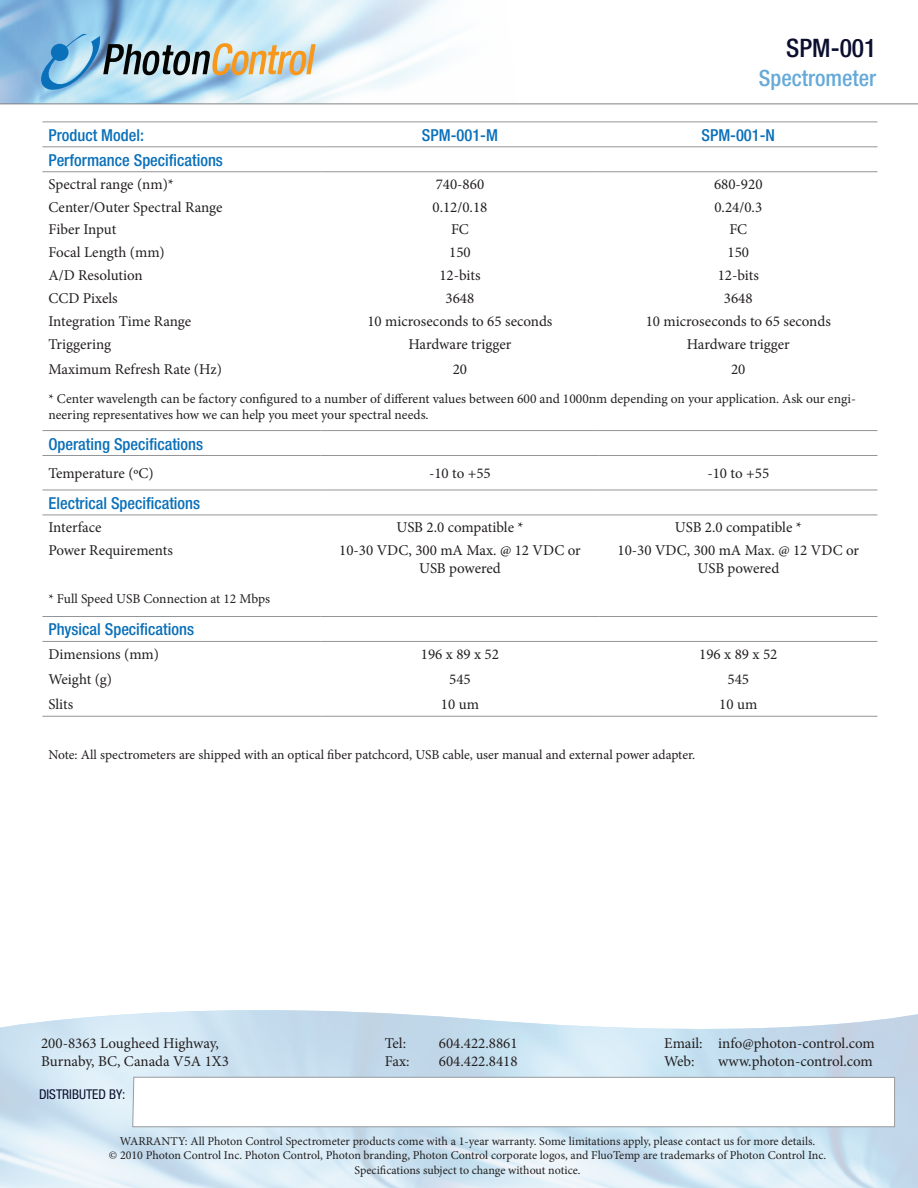
<style>
.page{position:relative;width:918px;height:1188px;background:#fff}
.page>*{position:absolute;margin:0;border:0;box-sizing:border-box;transform-origin:0 0}
.t1{font:500 condensed 25.5px "Helvetica Neue";color:#0b0e2f}
.t2{font:500 condensed 22.5px "Helvetica Neue";color:#67aad7}
.t3{font:500 condensed 16.5px "Helvetica Neue";color:#0a70b9}
.t4{font:15px/18px "Minion Pro";color:#231f20}
.t5{font:13.5px/16.2px "Minion Pro";color:#231f20}
.t6{font:condensed 13.5px "Helvetica Neue";color:#0b0e2f}
.t7{font:12px/14.4px "Minion Pro";letter-spacing:-.005em;color:#231f20;text-align:center}
</style>
<div class="page">
<img style="left:0;top:0;width:531px;height:104px">
<svg style="left:132px;top:1076px;width:763px;height:52px"></svg>
<svg style="left:41px;top:34px;width:275px;height:56px;background:#aac1c6"></svg>
<div style="left:51px;top:44px;width:18px;height:17px;background:#0a70b9;border-radius:50%"></div>
<hr style="left:0;top:104px;width:918px;height:1px;background:#808285">
<hr style="left:42px;top:716px;width:279px;height:1px;background:#939598">
<hr style="left:321px;top:716px;width:278px;height:1px;background:#939598">
<hr style="left:599px;top:716px;width:278px;height:1px;background:#939598">
<hr style="left:42px;top:122px;width:279px;height:1px;background:#939598">
<hr style="left:321px;top:122px;width:278px;height:1px;background:#939598">
<hr style="left:599px;top:122px;width:278px;height:1px;background:#939598">
<hr style="left:42px;top:146px;width:279px;height:1px;background:#939598">
<hr style="left:321px;top:146px;width:278px;height:1px;background:#939598">
<hr style="left:599px;top:146px;width:278px;height:1px;background:#939598">
<hr style="left:42px;top:171px;width:279px;height:1px;background:#939598">
<hr style="left:321px;top:171px;width:278px;height:1px;background:#939598">
<hr style="left:599px;top:171px;width:278px;height:1px;background:#939598">
<hr style="left:42px;top:430px;width:279px;height:1px;background:#939598">
<hr style="left:321px;top:430px;width:278px;height:1px;background:#939598">
<hr style="left:599px;top:430px;width:278px;height:1px;background:#939598">
<hr style="left:42px;top:455px;width:279px;height:1px;background:#939598">
<hr style="left:321px;top:455px;width:278px;height:1px;background:#939598">
<hr style="left:599px;top:455px;width:278px;height:1px;background:#939598">
<hr style="left:42px;top:490px;width:279px;height:1px;background:#939598">
<hr style="left:321px;top:490px;width:278px;height:1px;background:#939598">
<hr style="left:599px;top:490px;width:278px;height:1px;background:#939598">
<hr style="left:42px;top:515px;width:279px;height:1px;background:#939598">
<hr style="left:321px;top:515px;width:278px;height:1px;background:#939598">
<hr style="left:599px;top:515px;width:278px;height:1px;background:#939598">
<hr style="left:42px;top:616px;width:279px;height:1px;background:#939598">
<hr style="left:321px;top:616px;width:278px;height:1px;background:#939598">
<hr style="left:599px;top:616px;width:278px;height:1px;background:#939598">
<hr style="left:42px;top:641px;width:279px;height:1px;background:#939598">
<hr style="left:321px;top:641px;width:278px;height:1px;background:#939598">
<hr style="left:599px;top:641px;width:278px;height:1px;background:#939598">
<h1 class="t1" style="left:786px;top:32px;width:92px">SPM-001</h1>
<h2 class="t2" style="left:759px;top:64px;width:119px">Spectrometer</h2>
<p class="t3" style="left:48px;top:125px;width:97px">Product Model:</p>
<p class="t3" style="left:422px;top:125px;width:78px">SPM-001-M</p>
<p class="t3" style="left:702px;top:125px;width:75px">SPM-001-N</p>
<p class="t3" style="left:48px;top:150px;width:176px">Performance Specifications</p>
<p class="t4" style="left:48px;top:175px;width:127px">Spectral range (nm)*</p>
<p class="t4" style="left:436px;top:175px;width:50px">740-860</p>
<p class="t4" style="left:714px;top:175px;width:50px">680-920</p>
<p class="t4" style="left:48px;top:198px;width:176px">Center/Outer Spectral Range</p>
<p class="t4" style="left:432px;top:198px;width:57px">0.12/0.18</p>
<p class="t4" style="left:714px;top:198px;width:49px">0.24/0.3</p>
<p class="t4" style="left:48px;top:221px;width:69px">Fiber Input</p>
<p class="t4" style="left:451px;top:221px;width:19px">FC</p>
<p class="t4" style="left:729px;top:221px;width:19px">FC</p>
<p class="t4" style="left:48px;top:244px;width:118px">Focal Length (mm)</p>
<p class="t4" style="left:449px;top:244px;width:23px">150</p>
<p class="t4" style="left:728px;top:244px;width:23px">150</p>
<p class="t4" style="left:48px;top:267px;width:96px">A/D Resolution</p>
<p class="t4" style="left:439px;top:267px;width:43px">12-bits</p>
<p class="t4" style="left:718px;top:267px;width:43px">12-bits</p>
<p class="t4" style="left:48px;top:289px;width:71px">CCD Pixels</p>
<p class="t4" style="left:446px;top:289px;width:30px">3648</p>
<p class="t4" style="left:724px;top:289px;width:30px">3648</p>
<p class="t4" style="left:48px;top:312px;width:144px">Integration Time Range</p>
<p class="t4" style="left:367px;top:312px;width:187px">10 microseconds to 65 seconds</p>
<p class="t4" style="left:646px;top:312px;width:187px">10 microseconds to 65 seconds</p>
<p class="t4" style="left:48px;top:335px;width:64px">Triggering</p>
<p class="t4" style="left:409px;top:335px;width:104px">Hardware trigger</p>
<p class="t4" style="left:687px;top:335px;width:104px">Hardware trigger</p>
<p class="t4" style="left:48px;top:360px;width:175px">Maximum Refresh Rate (Hz)</p>
<p class="t4" style="left:453px;top:360px;width:16px">20</p>
<p class="t4" style="left:731px;top:360px;width:16px">20</p>
<p class="t5" style="left:48px;top:391px;width:809px">* Center wavelength can be factory configured to a number of different values between 600 and 1000nm depending on your application. Ask our engi&shy;neering representatives how we can help you meet your spectral needs.</p>
<p class="t3" style="left:48px;top:434px;width:156px">Operating Specifications</p>
<p class="t4" style="left:48px;top:464px;width:107px">Temperature (ºC)</p>
<p class="t4" style="left:429px;top:464px;width:63px">-10 to +55</p>
<p class="t4" style="left:707px;top:464px;width:63px">-10 to +55</p>
<p class="t3" style="left:48px;top:493px;width:153px">Electrical Specifications</p>
<p class="t4" style="left:48px;top:518px;width:55px">Interface</p>
<p class="t4" style="left:396px;top:518px;width:129px">USB 2.0 compatible *</p>
<p class="t4" style="left:675px;top:518px;width:129px">USB 2.0 compatible *</p>
<p class="t4" style="left:48px;top:541px;width:126px">Power Requirements</p>
<p class="t4" style="left:339px;top:541px;width:243px;text-align:center">10-30 VDC, 300 mA Max. @ 12 VDC or<br>USB powered</p>
<p class="t4" style="left:618px;top:541px;width:243px;text-align:center">10-30 VDC, 300 mA Max. @ 12 VDC or<br>USB powered</p>
<p class="t5" style="left:48px;top:590px;width:223px">* Full Speed USB Connection at 12 Mbps</p>
<p class="t3" style="left:48px;top:620px;width:147px">Physical Specifications</p>
<p class="t4" style="left:48px;top:646px;width:112px">Dimensions (mm)</p>
<p class="t4" style="left:421px;top:646px;width:80px">196 x 89 x 52</p>
<p class="t4" style="left:699px;top:646px;width:80px">196 x 89 x 52</p>
<p class="t4" style="left:48px;top:671px;width:65px">Weight (g)</p>
<p class="t4" style="left:449px;top:671px;width:23px">545</p>
<p class="t4" style="left:728px;top:671px;width:23px">545</p>
<p class="t4" style="left:48px;top:696px;width:26px">Slits</p>
<p class="t4" style="left:441px;top:696px;width:40px">10 um</p>
<p class="t4" style="left:719px;top:696px;width:40px">10 um</p>
<p class="t5" style="left:48px;top:746px;width:648px">Note: All spectrometers are shipped with an optical fiber patchcord, USB cable, user manual and external power adapter.</p>
<p class="t4" style="left:41px;top:1035px;width:189px">200-8363 Lougheed Highway,<br>Burnaby, BC, Canada V5A 1X3</p>
<p class="t4" style="left:385px;top:1035px;width:23px">Tel:</p>
<p class="t4" style="left:439px;top:1035px;width:80px">604.422.8861</p>
<p class="t4" style="left:385px;top:1053px;width:26px">Fax:</p>
<p class="t4" style="left:439px;top:1053px;width:80px">604.422.8418</p>
<p class="t6" style="left:39px;top:1087px;width:88px">DISTRIBUTED BY:</p>
<p class="t4" style="left:664px;top:1035px;width:212px">Email: info@photon-control.com<br>Web:</p>
<p class="t4" style="left:718px;top:1053px;width:156px">www.photon-control.com</p>
<p class="t7" style="left:109px;top:1134px;width:719px">WARRANTY: All Photon Control Spectrometer products come with a 1-year warranty. Some limitations apply, please contact us for more details.<br>© 2010 Photon Control Inc. Photon Control, Photon branding, Photon Control corporate logos, and FluoTemp are trademarks of Photon Control Inc.<br>Specifications subject to change without notice.</p>
</div>
